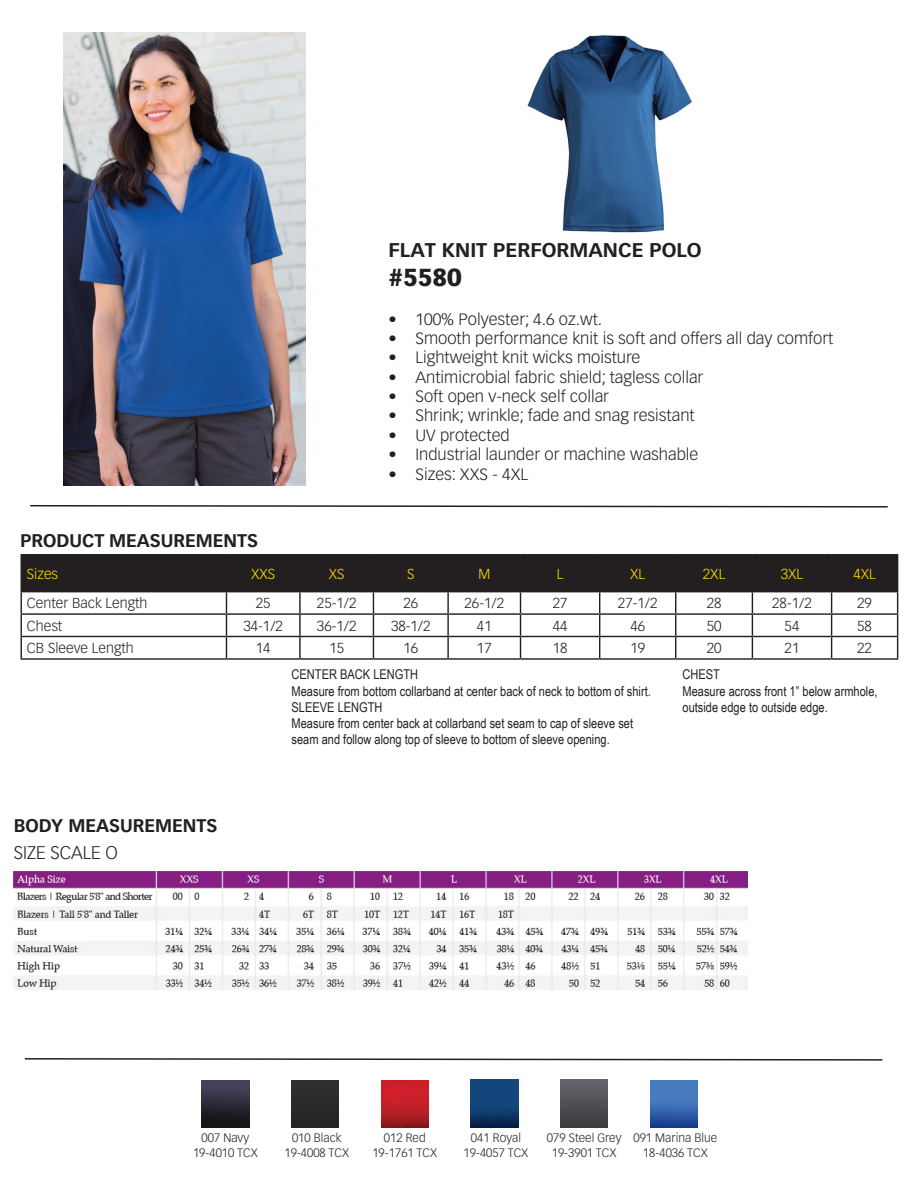
<style>
.page{position:relative;width:918px;height:1188px;background:#fff}
.page>*{position:absolute;margin:0;border:0;box-sizing:border-box;transform-origin:0 0}
.t1{font:900 24.15px "Vectora LT Pro";color:#231f20}
.t2{font:700 19.5px "Vectora LT Pro";color:#231f20}
.t3{font:700 18px "Vectora LT Pro";color:#231f20}
.t4{font:300 18px "Vectora LT Pro";color:#231f20}
.t5{font:300 16.05px "Vectora LT Pro";color:#231f20}
.t6{font:300 14.25px "Vectora LT Pro";color:#231f20}
.t7{font:300 14.25px "Vectora LT Pro";color:#ffdf01}
.t8{font:13.5px/16.2px "Arial Narrow";color:#231f20}
.t9{font:300 12px/14.4px "Vectora LT Pro";color:#231f20;text-align:center}
</style>
<div class="page">
<img style="left:64px;top:32px;width:242px;height:454px">
<hr style="left:21px;top:554px;width:205px;height:1px;background:#231f20">
<hr style="left:226px;top:554px;width:74px;height:1px;background:#231f20">
<hr style="left:300px;top:554px;width:73px;height:1px;background:#231f20">
<hr style="left:373px;top:554px;width:75px;height:1px;background:#231f20">
<hr style="left:448px;top:554px;width:73px;height:1px;background:#231f20">
<hr style="left:521px;top:554px;width:79px;height:1px;background:#231f20">
<hr style="left:600px;top:554px;width:76px;height:1px;background:#231f20">
<hr style="left:676px;top:554px;width:76px;height:1px;background:#231f20">
<hr style="left:752px;top:554px;width:80px;height:1px;background:#231f20">
<hr style="left:832px;top:554px;width:66px;height:1px;background:#231f20">
<svg style="left:21px;top:555px;width:877px;height:103px"></svg>
<hr style="left:21px;top:658px;width:205px;height:2px;background:#231f20">
<hr style="left:226px;top:658px;width:74px;height:2px;background:#231f20">
<hr style="left:300px;top:658px;width:73px;height:2px;background:#231f20">
<hr style="left:373px;top:658px;width:75px;height:2px;background:#231f20">
<hr style="left:448px;top:658px;width:73px;height:2px;background:#231f20">
<hr style="left:521px;top:658px;width:79px;height:2px;background:#231f20">
<hr style="left:600px;top:658px;width:76px;height:2px;background:#231f20">
<hr style="left:676px;top:658px;width:76px;height:2px;background:#231f20">
<hr style="left:752px;top:658px;width:80px;height:2px;background:#231f20">
<hr style="left:832px;top:658px;width:66px;height:2px;background:#231f20">
<svg style="left:30px;top:505px;width:858px;height:3px"></svg>
<svg style="left:24px;top:1058px;width:859px;height:3px"></svg>
<img style="left:202px;top:1080px;width:47px;height:47px">
<div style="left:291px;top:1080px;width:48px;height:47px;background:#2a2a2c"></div>
<img style="left:527px;top:35px;width:165px;height:197px">
<img style="left:381px;top:1080px;width:47px;height:47px">
<img style="left:561px;top:1080px;width:47px;height:47px">
<img style="left:650px;top:1080px;width:48px;height:47px">
<img style="left:471px;top:1080px;width:47px;height:47px">
<img style="left:14px;top:871px;width:734px;height:119px">
<p class="t3" style="left:21px;top:530px;width:239px">PRODUCT MEASUREMENTS</p>
<p class="t2" style="left:389px;top:238px;width:315px">FLAT KNIT PERFORMANCE POLO</p>
<h1 class="t1" style="left:389px;top:262px;width:75px">#5580</h1>
<p class="t5" style="left:389px;top:309px;width:215px">• 100% Polyester; 4.6 oz.wt.</p>
<p class="t5" style="left:389px;top:329px;width:446px">• Smooth performance knit is soft and offers all day comfort</p>
<p class="t5" style="left:389px;top:348px;width:253px">• Lightweight knit wicks moisture</p>
<p class="t5" style="left:389px;top:367px;width:316px">• Antimicrobial fabric shield; tagless collar</p>
<p class="t5" style="left:389px;top:387px;width:222px">• Soft open v-neck self collar</p>
<p class="t5" style="left:389px;top:406px;width:308px">• Shrink; wrinkle; fade and snag resistant</p>
<p class="t5" style="left:389px;top:425px;width:123px">• UV protected</p>
<p class="t5" style="left:389px;top:445px;width:311px">• Industrial launder or machine washable</p>
<p class="t5" style="left:389px;top:464px;width:141px">• Sizes: XXS - 4XL</p>
<p class="t7" style="left:27px;top:565px;width:33px">Sizes</p>
<p class="t7" style="left:251px;top:565px;width:26px">XXS</p>
<p class="t7" style="left:329px;top:565px;width:17px">XS</p>
<p class="t7" style="left:407px;top:565px;width:9px">S</p>
<p class="t7" style="left:478px;top:565px;width:13px">M</p>
<p class="t7" style="left:557px;top:565px;width:8px">L</p>
<p class="t7" style="left:630px;top:565px;width:16px">XL</p>
<p class="t7" style="left:703px;top:565px;width:24px">2XL</p>
<p class="t7" style="left:781px;top:565px;width:24px">3XL</p>
<p class="t7" style="left:853px;top:565px;width:24px">4XL</p>
<p class="t6" style="left:27px;top:595px;width:122px">Center Back Length</p>
<p class="t6" style="left:256px;top:595px;width:16px">25</p>
<p class="t6" style="left:317px;top:595px;width:41px">25-1/2</p>
<p class="t6" style="left:403px;top:595px;width:16px">26</p>
<p class="t6" style="left:465px;top:595px;width:41px">26-1/2</p>
<p class="t6" style="left:553px;top:595px;width:16px">27</p>
<p class="t6" style="left:618px;top:595px;width:41px">27-1/2</p>
<p class="t6" style="left:707px;top:595px;width:16px">28</p>
<p class="t6" style="left:772px;top:595px;width:41px">28-1/2</p>
<p class="t6" style="left:857px;top:595px;width:16px">29</p>
<p class="t6" style="left:27px;top:617px;width:37px">Chest</p>
<p class="t6" style="left:243px;top:617px;width:41px">34-1/2</p>
<p class="t6" style="left:317px;top:617px;width:41px">36-1/2</p>
<p class="t6" style="left:391px;top:617px;width:41px">38-1/2</p>
<p class="t6" style="left:477px;top:617px;width:16px">41</p>
<p class="t6" style="left:553px;top:617px;width:16px">44</p>
<p class="t6" style="left:630px;top:617px;width:16px">46</p>
<p class="t6" style="left:707px;top:617px;width:16px">50</p>
<p class="t6" style="left:785px;top:617px;width:16px">54</p>
<p class="t6" style="left:857px;top:617px;width:16px">58</p>
<p class="t6" style="left:27px;top:640px;width:108px">CB Sleeve Length</p>
<p class="t6" style="left:256px;top:640px;width:16px">14</p>
<p class="t6" style="left:329px;top:640px;width:16px">15</p>
<p class="t6" style="left:403px;top:640px;width:16px">16</p>
<p class="t6" style="left:477px;top:640px;width:16px">17</p>
<p class="t6" style="left:553px;top:640px;width:16px">18</p>
<p class="t6" style="left:630px;top:640px;width:16px">19</p>
<p class="t6" style="left:707px;top:640px;width:16px">20</p>
<p class="t6" style="left:785px;top:640px;width:16px">21</p>
<p class="t6" style="left:857px;top:640px;width:16px">22</p>
<p class="t3" style="left:14px;top:815px;width:205px">BODY MEASUREMENTS</p>
<p class="t4" style="left:14px;top:841px;width:106px">SIZE SCALE O</p>
<p class="t8" style="left:292px;top:666px;width:361px">CENTER BACK LENGTH<br>Measure from bottom collarband at center back of neck to bottom of shirt.<br>SLEEVE LENGTH<br>Measure from center back at collarband set seam to cap of sleeve set seam and follow along top of sleeve to bottom of sleeve opening.</p>
<p class="t8" style="left:683px;top:666px;width:197px">CHEST<br>Measure across front 1” below armhole, outside edge to outside edge.</p>
<p class="t9" style="left:193px;top:1131px;width:66px">007 Navy<br>19-4010 TCX</p>
<p class="t9" style="left:284px;top:1131px;width:66px">010 Black<br>19-4008 TCX</p>
<p class="t9" style="left:372px;top:1131px;width:66px">012 Red<br>19-1761 TCX</p>
<p class="t9" style="left:547px;top:1131px;width:76px">079 Steel Grey<br>19-3901 TCX</p>
<p class="t9" style="left:633px;top:1131px;width:85px">091 Marina Blue<br>18-4036 TCX</p>
<p class="t9" style="left:464px;top:1131px;width:66px">041 Royal<br>19-4057 TCX</p>
</div>
